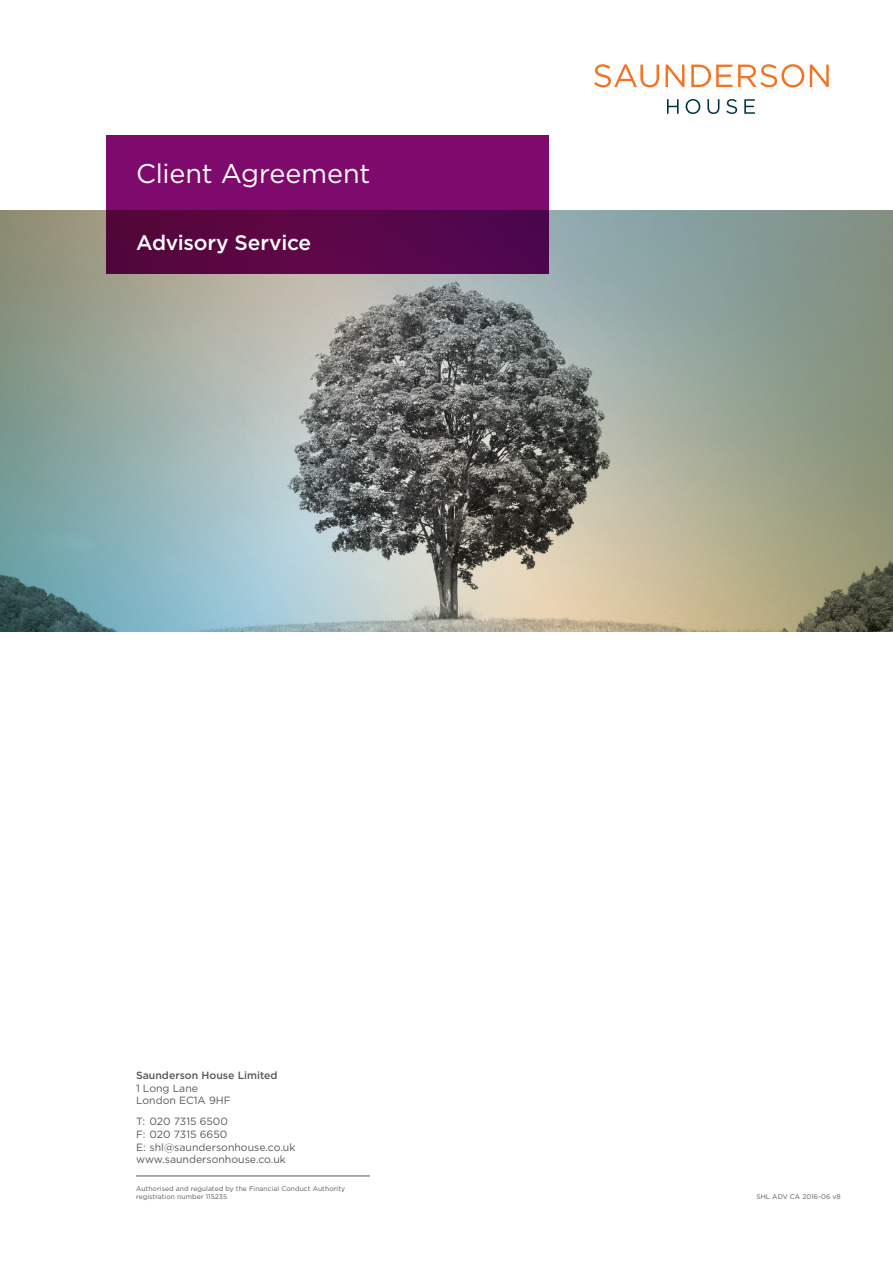
<style>
.page{position:relative;width:893px;height:1263px;background:#fff}
.page>*{position:absolute;margin:0;border:0;box-sizing:border-box;transform-origin:0 0}
.Block_title{font:27px "Gotham";letter-spacing:-.01em;color:#fff}
.Block_sub-title{font:500 21px "Gotham";letter-spacing:-.015em;color:#fff}
.t1{font:10.5px/12.6px "Gotham";color:#57585a}
.t2{font:500 10.5px/12.6px "Gotham";color:#57585a}
.t3{font:6.75px/8.1px "Gotham";letter-spacing:.01em;color:#57585a}
.s1{font-weight:400}
</style>
<div class="page">
<svg style="left:594px;top:64px;width:65px;height:23px"></svg>
<svg style="left:665px;top:65px;width:19px;height:22px"></svg>
<svg style="left:691px;top:65px;width:41px;height:22px"></svg>
<svg style="left:738px;top:64px;width:66px;height:23px"></svg>
<svg style="left:810px;top:65px;width:19px;height:22px"></svg>
<svg style="left:667px;top:99px;width:12px;height:15px"></svg>
<svg style="left:686px;top:99px;width:14px;height:15px"></svg>
<svg style="left:707px;top:99px;width:12px;height:15px"></svg>
<svg style="left:726px;top:99px;width:11px;height:15px"></svg>
<svg style="left:744px;top:99px;width:11px;height:15px"></svg>
<img style="left:0;top:211px;width:893px;height:420px">
<svg style="left:106px;top:135px;width:443px;height:139px;background:#6b085b"></svg>
<hr style="left:136px;top:1176px;width:234px;height:1px;background:#57585a">
<p class="Block_title" style="left:136px;top:156px;width:236px">Client Agreement</p>
<p class="Block_sub-title" style="left:136px;top:228px;width:177px">Advisory Service</p>
<p class="t2" style="left:136px;top:1069px;width:143px">Saunderson House Limited<br><span class="s1">1 Long Lane<br>London EC1A 9HF</span></p>
<p class="t1" style="left:136px;top:1115px;width:93px">T: 020 7315 6500</p>
<p class="t1" style="left:136px;top:1128px;width:93px">F: 020 7315 6650</p>
<p class="t1" style="left:136px;top:1140px;width:161px">E: shl@saundersonhouse.co.uk www.saundersonhouse.co.uk</p>
<p class="t3" style="left:136px;top:1185px;width:211px">Authorised and regulated by the Financial Conduct Authority registration number 115235</p>
<p class="t3" style="left:756px;top:1193px;width:86px">SHL ADV CA 2016-06 v8</p>
</div>
